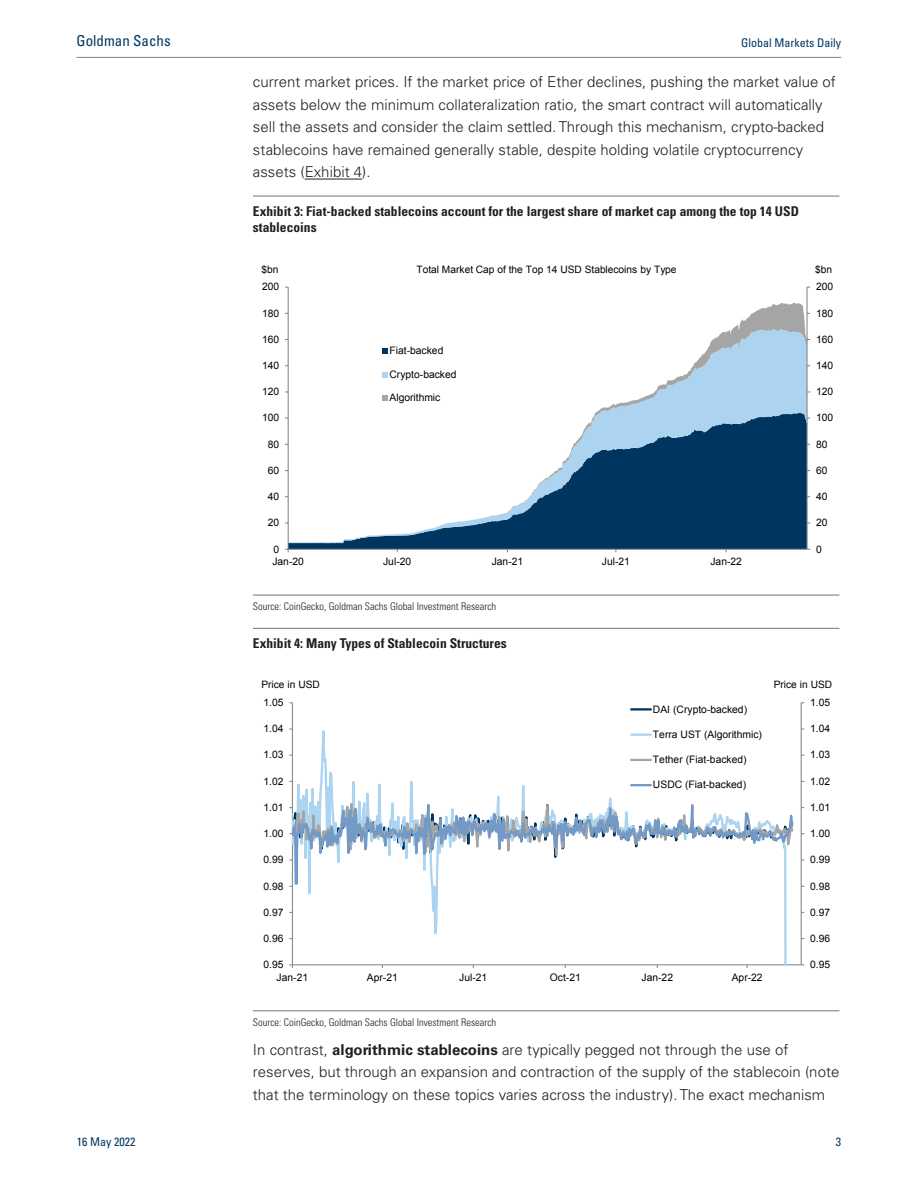
<style>
.page{position:relative;width:918px;height:1188px;background:#fff}
.page>*{position:absolute;margin:0;border:0;box-sizing:border-box;transform-origin:0 0}
.t1{font:300 15px/22.5px "Univers LT Std";color:#231f20}
.t2{font:condensed 15px "Univers LT Std";color:#003661}
.t3{font:700 condensed 13.5px/16.5px "Univers LT Std";color:#231f20}
.t4{font:condensed 12px "Univers LT Std";color:#003661}
.t5{font:300 condensed 10.5px "Univers LT Std";color:#231f20}
.t6{font:10.35px "Arial";color:#000}
.t7{font:10.2px "Arial";letter-spacing:-.005em;color:#000}
.s1{font-weight:700}
</style>
<div class="page">
<hr style="left:305px;top:179px;width:57px;height:1px;background:#231f20">
<hr style="left:253px;top:196px;width:586px;height:1px;background:#737378">
<svg style="left:289px;top:303px;width:518px;height:246px"></svg>
<hr style="left:807px;top:287px;width:1px;height:262px;background:#7f7f7f">
<hr style="left:288px;top:287px;width:1px;height:262px;background:#7f7f7f">
<hr style="left:288px;top:549px;width:519px;height:1px;background:#7f7f7f">
<svg style="left:382px;top:349px;width:5px;height:5px"></svg>
<svg style="left:382px;top:372px;width:5px;height:5px"></svg>
<svg style="left:382px;top:396px;width:5px;height:5px"></svg>
<hr style="left:253px;top:595px;width:586px;height:1px;background:#737378">
<hr style="left:253px;top:628px;width:586px;height:1px;background:#737378">
<hr style="left:801px;top:703px;width:1px;height:262px;background:#7f7f7f">
<hr style="left:292px;top:964px;width:509px;height:1px;background:#7f7f7f">
<svg style="left:292px;top:703px;width:503px;height:263px"></svg>
<hr style="left:631px;top:708px;width:20px;height:3px;background:#00355f">
<hr style="left:631px;top:733px;width:20px;height:3px;background:#acd4f1">
<hr style="left:631px;top:759px;width:20px;height:2px;background:#a5a5a5">
<hr style="left:631px;top:784px;width:20px;height:2px;background:#7399c6">
<hr style="left:253px;top:1011px;width:586px;height:1px;background:#737378">
<hr style="left:77px;top:57px;width:764px;height:1px;background:#808285">
<p class="t2" style="left:77px;top:35px;width:96px">Goldman Sachs</p>
<p class="t4" style="left:741px;top:38px;width:101px">Global Markets Daily</p>
<p class="t1" style="left:253px;top:72px;width:584px">current market prices. If the market price of Ether declines, pushing the market value of assets below the minimum collateralization ratio, the smart contract will automatically sell the assets and consider the claim settled. Through this mechanism, crypto-backed stablecoins have remained generally stable, despite holding volatile cryptocurrency assets (Exhibit 4).</p>
<p class="t3" style="left:253px;top:204px;width:547px">Exhibit 3: Fiat-backed stablecoins account for the largest share of market cap among the top 14 USD stablecoins</p>
<p class="t7" style="left:261px;top:263px;width:18px">$bn</p>
<p class="t7" style="left:416px;top:263px;width:262px">Total Market Cap of the Top 14 USD Stablecoins by Type</p>
<p class="t7" style="left:815px;top:263px;width:18px">$bn</p>
<p class="t6" style="left:262px;top:281px;width:19px">200</p>
<p class="t6" style="left:816px;top:281px;width:19px">200</p>
<p class="t6" style="left:262px;top:307px;width:19px">180</p>
<p class="t6" style="left:816px;top:307px;width:19px">180</p>
<p class="t6" style="left:262px;top:333px;width:19px">160</p>
<p class="t6" style="left:816px;top:333px;width:19px">160</p>
<p class="t6" style="left:262px;top:360px;width:19px">140</p>
<p class="t6" style="left:262px;top:386px;width:19px">120</p>
<p class="t6" style="left:390px;top:345px;width:55px">Fiat-backed</p>
<p class="t6" style="left:390px;top:369px;width:68px">Crypto-backed</p>
<p class="t6" style="left:390px;top:392px;width:52px">Algorithmic</p>
<p class="t6" style="left:816px;top:360px;width:19px">140</p>
<p class="t6" style="left:816px;top:386px;width:19px">120</p>
<p class="t6" style="left:262px;top:412px;width:19px">100</p>
<p class="t6" style="left:816px;top:412px;width:19px">100</p>
<p class="t6" style="left:268px;top:438px;width:13px">80</p>
<p class="t6" style="left:816px;top:438px;width:13px">80</p>
<p class="t6" style="left:268px;top:465px;width:13px">60</p>
<p class="t6" style="left:816px;top:465px;width:13px">60</p>
<p class="t6" style="left:268px;top:491px;width:13px">40</p>
<p class="t6" style="left:816px;top:491px;width:13px">40</p>
<p class="t6" style="left:268px;top:517px;width:13px">20</p>
<p class="t6" style="left:816px;top:517px;width:13px">20</p>
<p class="t6" style="left:274px;top:543px;width:7px">0</p>
<p class="t6" style="left:816px;top:543px;width:7px">0</p>
<p class="t6" style="left:272px;top:555px;width:33px">Jan-20</p>
<p class="t6" style="left:383px;top:555px;width:30px">Jul-20</p>
<p class="t6" style="left:492px;top:555px;width:33px">Jan-21</p>
<p class="t6" style="left:602px;top:555px;width:30px">Jul-21</p>
<p class="t6" style="left:710px;top:555px;width:33px">Jan-22</p>
<p class="t5" style="left:253px;top:603px;width:245px">Source: CoinGecko, Goldman Sachs Global Investment Research</p>
<p class="t3" style="left:253px;top:636px;width:255px">Exhibit 4: Many Types of Stablecoin Structures</p>
<p class="t7" style="left:261px;top:679px;width:60px">Price in USD</p>
<p class="t7" style="left:774px;top:679px;width:60px">Price in USD</p>
<p class="t6" style="left:263px;top:697px;width:22px">1.05</p>
<p class="t6" style="left:263px;top:723px;width:22px">1.04</p>
<p class="t6" style="left:263px;top:749px;width:22px">1.03</p>
<p class="t6" style="left:263px;top:775px;width:22px">1.02</p>
<p class="t6" style="left:653px;top:703px;width:96px">DAI (Crypto-backed)</p>
<p class="t6" style="left:653px;top:729px;width:111px">Terra UST (Algorithmic)</p>
<p class="t6" style="left:653px;top:754px;width:95px">Tether (Fiat-backed)</p>
<p class="t6" style="left:653px;top:779px;width:95px">USDC (Fiat-backed)</p>
<p class="t6" style="left:810px;top:697px;width:22px">1.05</p>
<p class="t6" style="left:810px;top:723px;width:22px">1.04</p>
<p class="t6" style="left:810px;top:749px;width:22px">1.03</p>
<p class="t6" style="left:810px;top:775px;width:22px">1.02</p>
<p class="t6" style="left:263px;top:802px;width:22px">1.01</p>
<p class="t6" style="left:810px;top:802px;width:22px">1.01</p>
<p class="t6" style="left:263px;top:828px;width:22px">1.00</p>
<p class="t6" style="left:810px;top:828px;width:22px">1.00</p>
<p class="t6" style="left:263px;top:854px;width:22px">0.99</p>
<p class="t6" style="left:810px;top:854px;width:22px">0.99</p>
<p class="t6" style="left:263px;top:880px;width:22px">0.98</p>
<p class="t6" style="left:810px;top:880px;width:22px">0.98</p>
<p class="t6" style="left:263px;top:906px;width:22px">0.97</p>
<p class="t6" style="left:810px;top:906px;width:22px">0.97</p>
<p class="t6" style="left:263px;top:933px;width:22px">0.96</p>
<p class="t6" style="left:810px;top:933px;width:22px">0.96</p>
<p class="t6" style="left:263px;top:959px;width:22px">0.95</p>
<p class="t6" style="left:810px;top:959px;width:22px">0.95</p>
<p class="t6" style="left:277px;top:971px;width:33px">Jan-21</p>
<p class="t6" style="left:367px;top:971px;width:32px">Apr-21</p>
<p class="t6" style="left:459px;top:971px;width:30px">Jul-21</p>
<p class="t6" style="left:550px;top:971px;width:33px">Oct-21</p>
<p class="t6" style="left:642px;top:971px;width:33px">Jan-22</p>
<p class="t6" style="left:732px;top:971px;width:32px">Apr-22</p>
<p class="t5" style="left:253px;top:1018px;width:245px">Source: CoinGecko, Goldman Sachs Global Investment Research</p>
<p class="t1" style="left:253px;top:1040px;width:588px">In contrast, <span class="s1">algorithmic stablecoins</span> are typically pegged not through the use of reserves, but through an expansion and contraction of the supply of the stablecoin (note that the terminology on these topics varies across the industry). The exact mechanism</p>
<p class="t4" style="left:77px;top:1137px;width:60px">16 May 2022</p>
<p class="t4" style="left:836px;top:1137px;width:7px">3</p>
</div>
